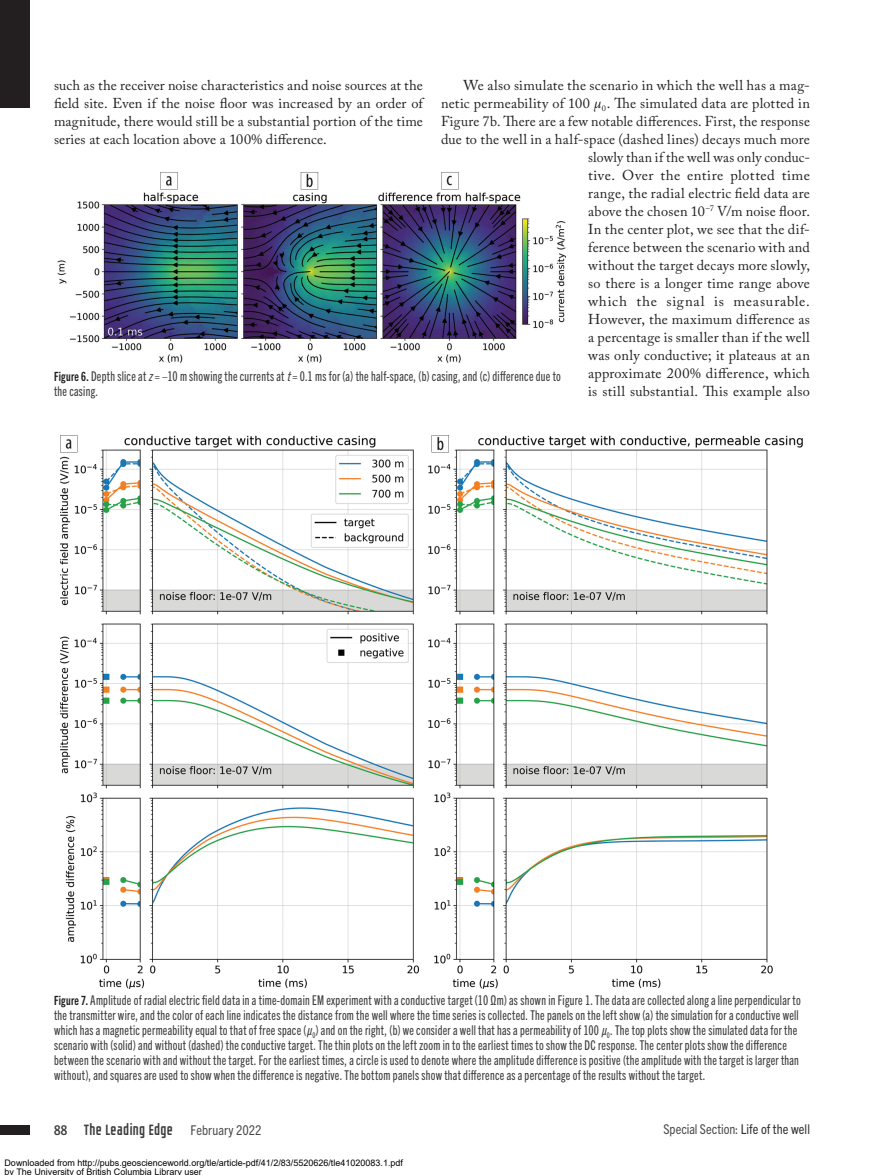
<style>
.page{position:relative;width:891px;height:1175px;background:#fff}
.page>*{position:absolute;margin:0;border:0;box-sizing:border-box;transform-origin:0 0}
.t1{font:15px "GROTESKIA";letter-spacing:.01em;color:#3e3e3f}
.Body{font:14.25px/18px "Adobe Caslon Pro";letter-spacing:.02em;color:#231f20;text-align:justify}
.Caption_-_Trade_Goth{font:13.5px/15px "Trade Gothic Next LT Pro Cm";letter-spacing:.02em;color:#3e3e3f}
.t2{font:condensed 13.5px "Trade Gothic Next LT Pro";color:#4b4c4d}
.t3{font:9px/9px "Arial";color:#000}
.s1{font-family:"Minion Pro";font-style:italic}
.s2{font-family:"Trade Gothic Next LT Pro Bd Cm";font-size:12.75px;color:#231f20}
.s3{font-style:italic}
.s4{font-family:"Trade Gothic Next LT Pro";font-weight:700;font-stretch:condensed;font-size:13.5px}
.s5{font-family:"Trade Gothic Next LT Pro";font-stretch:condensed;font-size:13.5px;color:#4b4c4d}
.s6{color:#312f30}
</style>
<div class="page">
<div style="left:0;top:1124px;width:29px;height:10px;background:#231f20"></div>
<div style="left:0;top:0;width:30px;height:108px;background:#231f20"></div>
<img style="left:60px;top:435px;width:743px;height:554px">
<img style="left:57px;top:172px;width:509px;height:191px">
<p class="Body" style="left:54px;top:76px;width:370px">such as the receiver noise characteristics and noise sources at the field site. Even if the noise floor was increased by an order of magnitude, there would still be a substantial portion of the time series at each location above a 100% difference.</p>
<p class="Body" style="left:441px;top:76px;width:371px;text-align:right">We also simulate the scenario in which the well has a mag&shy;netic permeability of 100 <span class="s1">μ</span><sub>0</sub>. The simulated data are plotted in Figure 7b. There are a few notable differences. First, the response due to the well in a half-space (dashed lines) decays much more slowly than if the well was only conduc-<br>tive. Over the entire plotted time<br>range, the radial electric field data are<br>above the chosen 10<sup>–7</sup> V/m noise floor.<br>In the center plot, we see that the dif-<br>ference between the scenario with and<br>without the target decays more slowly,<br>so there is a longer time range above<br>which the signal is measurable.<br>However, the maximum difference as<br>a percentage is smaller than if the well<br>was only conductive; it plateaus at an<br>approximate 200% difference, which<br>is still substantial. This example also</p>
<p class="Caption_-_Trade_Goth" style="left:54px;top:368px;width:508px"><span class="s2">Figure 6.</span> Depth slice at <span class="s3">z</span>= –10 m showing the currents at <span class="s3">t</span>= 0.1 ms for (a) the half-space, (b) casing, and (c) difference due to the casing.</p>
<p class="Caption_-_Trade_Goth" style="left:54px;top:992px;width:748px"><span class="s2">Figure 7.</span> Amplitude of radial electric field data in a time-domain EM experiment with a conductive target (10 Ωm) as shown in Figure 1. The data are collected along a line perpendicular to the transmitter wire, and the color of each line indicates the distance from the well where the time series is collected. The panels on the left show (a) the simulation for a conductive well which has a magnetic permeability equal to that of free space (<span class="s3">μ</span><sub>0</sub>) and on the right, (b) we consider a well that has a permeability of 100 <span class="s3">μ</span><sub>0</sub>. The top plots show the simulated data for the scenario with (solid) and without (dashed) the conductive target. The thin plots on the left zoom in to the earliest times to show the DC response. The center plots show the difference between the scenario with and without the target. For the earliest times, a circle is used to denote where the amplitude difference is positive (the amplitude with the target is larger than without), and squares are used to show when the difference is negative. The bottom panels show that difference as a percentage of the results without the target.</p>
<p class="t1" style="left:54px;top:1120px;width:209px"><span class="s4">88</span> The Leading Edge <span class="s5">February 2022</span></p>
<p class="t2" style="left:664px;top:1119px;width:148px">Special Section: <span class="s6">Life of the well</span></p>
<p class="t3" style="left:4px;top:1159px;width:400px">Downloaded from http://pubs.geoscienceworld.org/tle/article-pdf/41/2/83/5520626/tle41020083.1.pdf by The University of British Columbia Library user</p>
</div>
